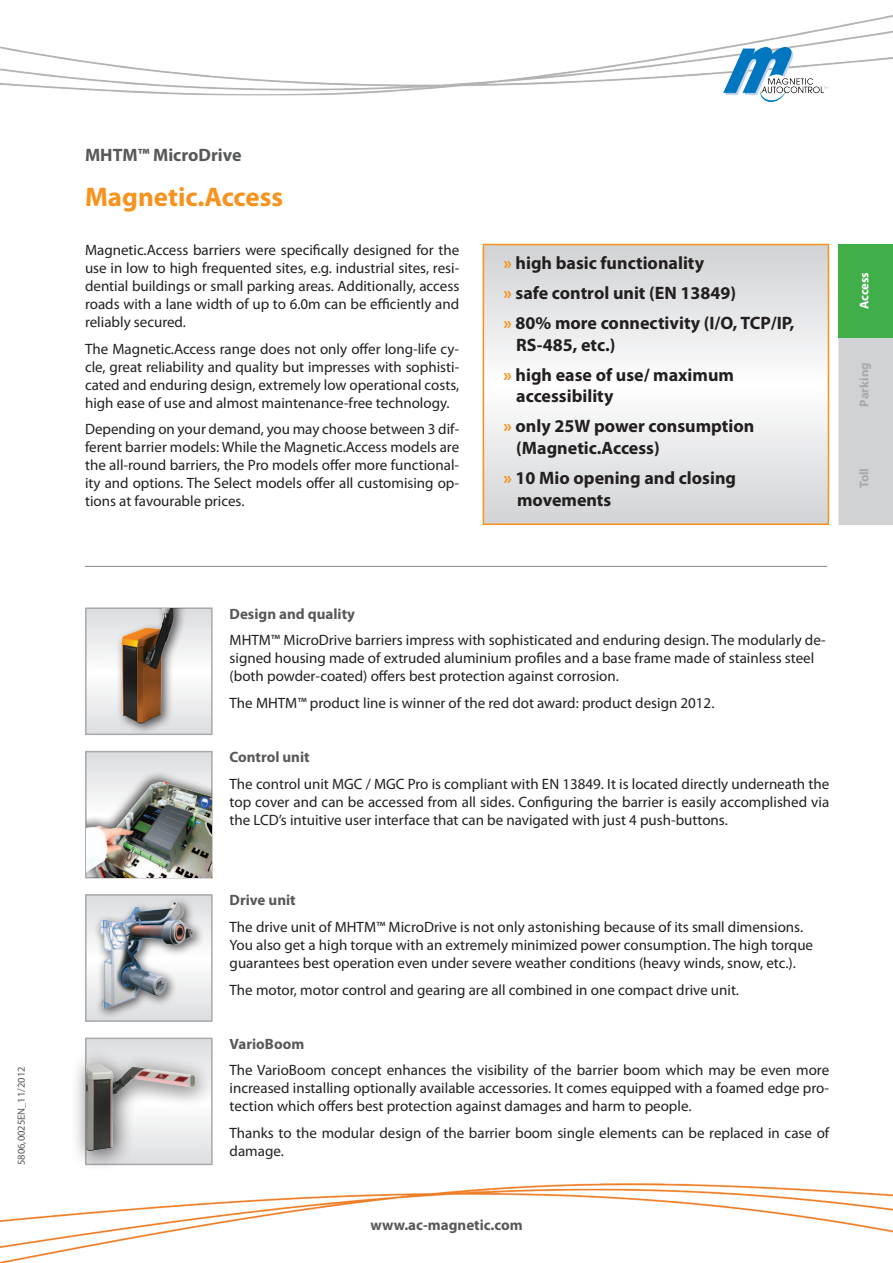
<style>
.page{position:relative;width:893px;height:1263px;background:#fff}
.page>*{position:absolute;margin:0;border:0;box-sizing:border-box;transform-origin:0 0}
.t1{font:700 27px "Myriad Pro";color:#f7931d}
.t2{font:700 18px/30.2px "Myriad Pro";color:#231f20}
.t3{font:700 18px "Myriad Pro";color:#57585a}
.t4{font:15px/18px "Myriad Pro";color:#231f20;text-align:justify}
.t5{font:700 15px "Myriad Pro";color:#57585a}
.t6{font:700 12.75px "Myriad Pro";color:#a8a9ad}
.t7{font:700 12.75px "Myriad Pro";letter-spacing:-.01em;color:#fff}
.t8{font:10.5px "Myriad Pro";color:#57585a}
.s1{color:#f7931d}
</style>
<div class="page">
<div style="left:86px;top:1038px;width:126px;height:126px;background:#dedfe1"></div>
<div style="left:85px;top:1037px;width:128px;height:128px;border:2px solid #a8a9ad"></div>
<svg style="left:88px;top:897px;width:122px;height:122px"></svg>
<div style="left:85px;top:894px;width:128px;height:128px;border:2px solid #a8a9ad"></div>
<div style="left:86px;top:752px;width:126px;height:126px;background:#e0e1e3"></div>
<div style="left:85px;top:751px;width:128px;height:127px;border:2px solid #a8a9ad"></div>
<img style="left:0;top:1183px;width:893px;height:80px">
<svg style="left:486px;top:247px;width:340px;height:275px"></svg>
<div style="left:483px;top:244px;width:346px;height:281px;border:2px solid #f7931d"></div>
<img style="left:0;top:15px;width:893px;height:80px">
<img style="left:723px;top:48px;width:105px;height:54px">
<svg style="left:88px;top:610px;width:122px;height:122px"></svg>
<div style="left:85px;top:607px;width:128px;height:128px;border:2px solid #a8a9ad"></div>
<div style="left:116px;top:609px;width:70px;height:124px;background:#231f20;opacity:.75"></div>
<img style="left:119px;top:609px;width:57px;height:118px">
<div style="left:86px;top:770px;width:125px;height:107px;background:#231f20;opacity:.75"></div>
<img style="left:86px;top:782px;width:125px;height:95px">
<div style="left:94px;top:896px;width:110px;height:123px;background:#231f20;opacity:.75"></div>
<img style="left:92px;top:902px;width:114px;height:106px">
<div style="left:71px;top:1048px;width:145px;height:123px;background:#231f20;opacity:.75"></div>
<img style="left:87px;top:1064px;width:108px;height:86px">
<hr style="left:85px;top:566px;width:742px;height:1px;background:#808285">
<div style="left:838px;top:337px;width:55px;height:188px;background:#d1d2d4"></div>
<div style="left:838px;top:244px;width:55px;height:93px;background:#40ae49"></div>
<p class="t8" style="left:15px;top:1165px;width:100px;rotate:-90deg">5806,0025EN_11/2012</p>
<p class="t3" style="left:85px;top:143px;width:158px">MHTM™ MicroDrive</p>
<h1 class="t1" style="left:85px;top:179px;width:200px">Magnetic.Access</h1>
<p class="t4" style="left:85px;top:241px;width:376px">Magnetic.Access barriers were specifically designed for the use in low to high frequented sites, e.g. industrial sites, resi&shy;dential buildings or small parking areas. Additionally, access roads with a lane width of up to 6.0m can be efficiently and reliably secured.</p>
<p class="t4" style="left:85px;top:339px;width:376px">The Magnetic.Access range does not only offer long-life cy&shy;cle, great reliability and quality but impresses with sophisti&shy;cated and enduring design, extremely low operational costs, high ease of use and almost maintenance-free technology.</p>
<p class="t4" style="left:85px;top:420px;width:376px">Depending on your demand, you may choose between 3 dif&shy;ferent barrier models: While the Magnetic.Access models are the all-round barriers, the Pro models offer more functional&shy;ity and options. The Select models offer all customising op&shy;tions at favourable prices.</p>
<p class="t2" style="left:504px;top:247px;width:292px"><span class="s1">»</span> high basic functionality<br><span class="s1">»</span> safe control unit (EN 13849)<br><span class="s1">»</span> 80% more connectivity (I/O, TCP/IP,</p>
<p class="t2" style="left:504px;top:329px;width:232px;text-indent:13px">RS-485, etc.)<br><span class="s1">»</span> high ease of use/ maximum</p>
<p class="t2" style="left:504px;top:381px;width:252px;text-indent:13px">accessibility<br><span class="s1">»</span> only 25W power consumption</p>
<p class="t2" style="left:504px;top:432px;width:234px;text-indent:13px">(Magnetic.Access)<br><span class="s1">»</span> 10 Mio opening and closing</p>
<p class="t2" style="left:517px;top:484px;width:96px">movements</p>
<p class="t7" style="left:856px;top:309px;width:39px;rotate:-90deg">Access</p>
<p class="t6" style="left:856px;top:406px;width:46px;rotate:-90deg">Parking</p>
<p class="t6" style="left:856px;top:488px;width:22px;rotate:-90deg">Toll</p>
<p class="t5" style="left:230px;top:604px;width:127px">Design and quality</p>
<p class="t4" style="left:230px;top:631px;width:598px;text-align:left">MHTM™ MicroDrive barriers impress with sophisticated and enduring design. The modularly de&shy;signed housing made of extruded aluminium profiles and a base frame made of stainless steel (both powder-coated) offers best protection against corrosion.</p>
<p class="t4" style="left:230px;top:693px;width:486px">The MHTM™ product line is winner of the red dot award: product design 2012.</p>
<p class="t5" style="left:230px;top:747px;width:82px">Control unit</p>
<p class="t4" style="left:230px;top:774px;width:601px">The control unit MGC / MGC Pro is compliant with EN 13849. It is located directly underneath the top cover and can be accessed from all sides. Configuring the barrier is easily accomplished via the LCD’s intuitive user interface that can be navigated with just 4 push-buttons.</p>
<p class="t5" style="left:230px;top:891px;width:68px">Drive unit</p>
<p class="t4" style="left:230px;top:918px;width:585px;text-align:left">The drive unit of MHTM™ MicroDrive is not only astonishing because of its small dimensions.<br>You also get a high torque with an extremely minimized power consumption. The high torque guarantees best operation even under severe weather conditions (heavy winds, snow, etc.).</p>
<p class="t4" style="left:230px;top:980px;width:511px">The motor, motor control and gearing are all combined in one compact drive unit.</p>
<p class="t5" style="left:230px;top:1034px;width:76px">VarioBoom</p>
<p class="t4" style="left:230px;top:1061px;width:601px">The VarioBoom concept enhances the visibility of the barrier boom which may be even more increased installing optionally available accessories. It comes equipped with a foamed edge pro&shy;tection which offers best protection against damages and harm to people.</p>
<p class="t4" style="left:230px;top:1123px;width:601px">Thanks to the modular design of the barrier boom single elements can be replaced in case of damage.</p>
<p class="t5" style="left:370px;top:1215px;width:154px">www.ac-magnetic.com</p>
</div>
